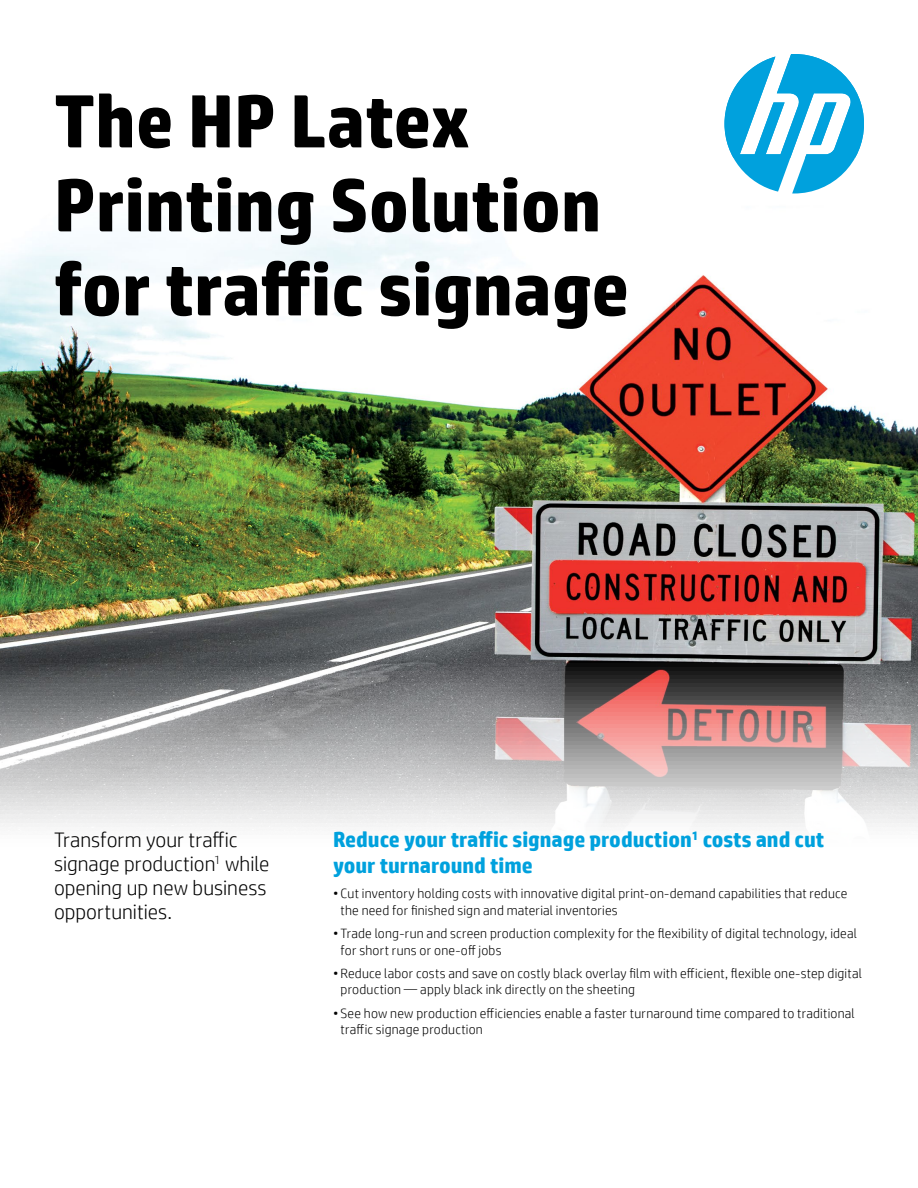
<style>
.page{position:relative;width:918px;height:1188px;background:#fff}
.page>*{position:absolute;margin:0;border:0;box-sizing:border-box;transform-origin:0 0}
.t1{font:700 75px/84px "HP Simplified";color:#000}
.t2{font:700 21.75px/26.1px "HP Simplified";color:#00a1dd}
.t3{font:300 21px/24px "HP Simplified";color:#000}
.t4{font:300 13.5px/16.5px "HP Simplified";letter-spacing:.015em;color:#000}
</style>
<div class="page">
<img style="left:0;top:231px;width:918px;height:596px">
<svg style="left:724px;top:54px;width:140px;height:140px"></svg>
<h1 class="t1" style="left:54px;top:80px;width:577px">The HP Latex<br>Printing Solution for traffic signage</h1>
<h3 class="t3" style="left:54px;top:827px;width:217px">Transform your traffic signage production<sup>1</sup> while opening up new business opportunities.</h3>
<h2 class="t2" style="left:333px;top:827px;width:493px">Reduce your traffic signage production<sup>1</sup> costs and cut your turnaround time</h2>
<p class="t4" style="left:341px;top:885px;width:508px;text-indent:-8px">• Cut inventory holding costs with innovative digital print-on-demand capabilities that reduce the need for finished sign and material inventories</p>
<p class="t4" style="left:341px;top:925px;width:518px;text-indent:-8px">• Trade long-run and screen production complexity for the flexibility of digital technology, ideal for short runs or one-off jobs</p>
<p class="t4" style="left:341px;top:965px;width:523px;text-indent:-8px">• Reduce labor costs and save on costly black overlay film with efficient, flexible one-step digital production — apply black ink directly on the sheeting</p>
<p class="t4" style="left:341px;top:1004px;width:516px;text-indent:-8px">• See how new production efficiencies enable a faster turnaround time compared to traditional traffic signage production</p>
</div>
